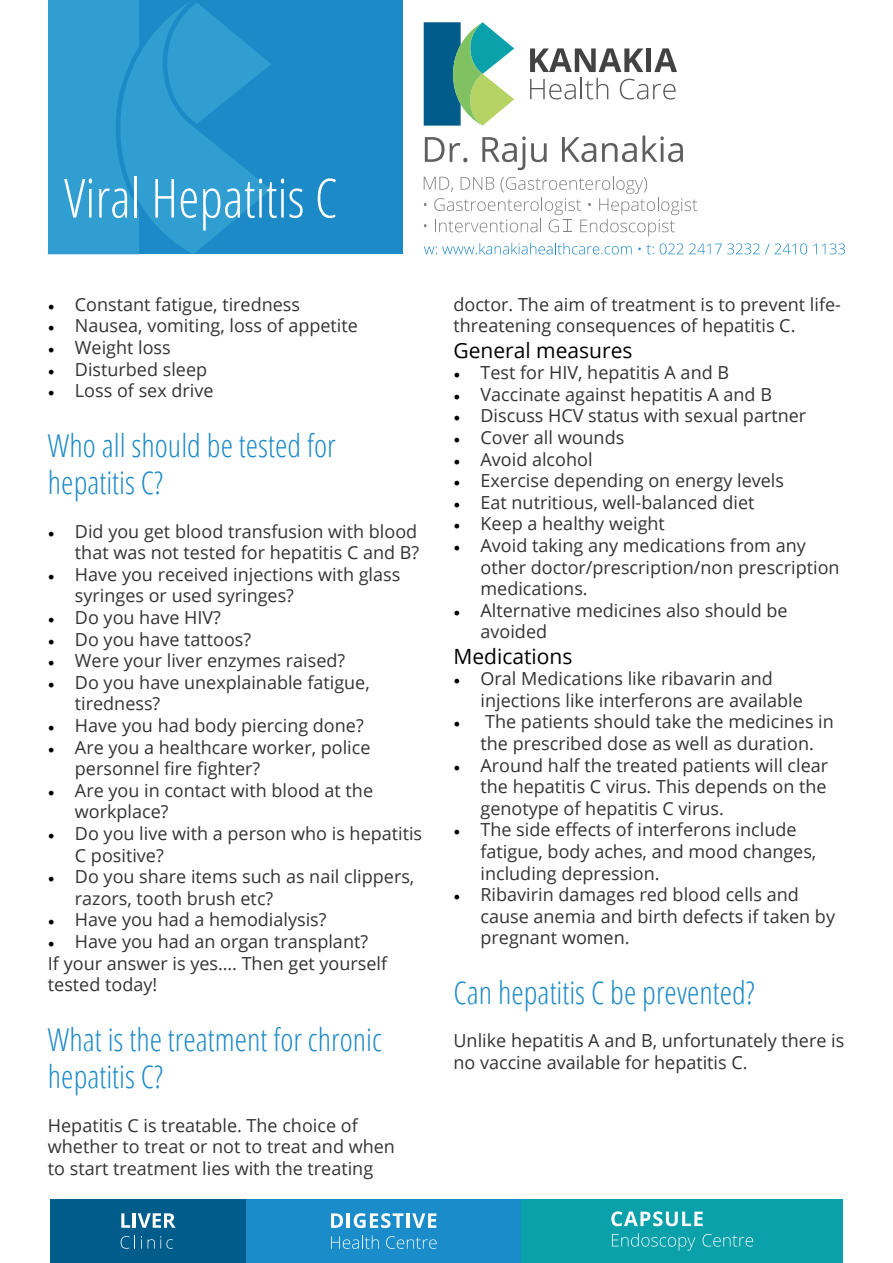
<style>
.page{position:relative;width:893px;height:1263px;background:#fff}
.page>*{position:absolute;margin:0;border:0;box-sizing:border-box;transform-origin:0 0}
.t1{font:300 condensed 54px "Open Sans";color:#fff}
.t2{font:300 condensed 31.5px/37.8px "Open Sans";color:#1c8ac7}
.t3{font:21px "Open Sans";color:#000}
.t4{font:18px/21.6px "Open Sans";color:#333}
.s1{font-family:"Minion Pro";color:#000}
</style>
<div class="page">
<svg style="left:424px;top:243px;width:208px;height:11px"></svg>
<svg style="left:638px;top:244px;width:16px;height:10px"></svg>
<svg style="left:660px;top:243px;width:23px;height:11px"></svg>
<svg style="left:689px;top:243px;width:118px;height:11px"></svg>
<svg style="left:813px;top:243px;width:32px;height:11px"></svg>
<div style="left:48px;top:0;width:354px;height:254px;background:#1c8ac7"></div>
<svg style="left:48px;top:0;width:223px;height:254px"></svg>
<svg style="left:425px;top:137px;width:42px;height:25px"></svg>
<svg style="left:482px;top:136px;width:65px;height:34px"></svg>
<svg style="left:562px;top:137px;width:34px;height:25px"></svg>
<svg style="left:602px;top:136px;width:81px;height:26px"></svg>
<svg style="left:530px;top:48px;width:113px;height:24px"></svg>
<div style="left:646px;top:48px;width:5px;height:24px;background:#424242"></div>
<svg style="left:654px;top:48px;width:23px;height:24px"></svg>
<svg style="left:530px;top:78px;width:78px;height:21px"></svg>
<svg style="left:620px;top:79px;width:55px;height:20px"></svg>
<svg style="left:424px;top:22px;width:90px;height:104px"></svg>
<svg style="left:424px;top:176px;width:273px;height:60px"></svg>
<div style="left:50px;top:1199px;width:196px;height:64px;background:#005c8a"></div>
<div style="left:246px;top:1199px;width:275px;height:64px;background:#1a8cc9"></div>
<svg style="left:121px;top:1213px;width:9px;height:15px"></svg>
<hr style="left:133px;top:1213px;width:3px;height:15px;background:#fff">
<svg style="left:138px;top:1213px;width:38px;height:15px"></svg>
<svg style="left:121px;top:1235px;width:14px;height:14px"></svg>
<svg style="left:148px;top:1236px;width:25px;height:13px"></svg>
<svg style="left:331px;top:1213px;width:12px;height:15px"></svg>
<hr style="left:347px;top:1213px;width:3px;height:15px;background:#fff">
<svg style="left:354px;top:1213px;width:49px;height:15px"></svg>
<hr style="left:407px;top:1213px;width:3px;height:15px;background:#fff">
<svg style="left:412px;top:1213px;width:24px;height:15px"></svg>
<svg style="left:331px;top:1235px;width:48px;height:14px"></svg>
<svg style="left:386px;top:1236px;width:51px;height:13px"></svg>
<div style="left:521px;top:1199px;width:322px;height:64px;background:#0aa1ab"></div>
<svg style="left:611px;top:1211px;width:92px;height:15px"></svg>
<svg style="left:612px;top:1233px;width:83px;height:18px"></svg>
<svg style="left:702px;top:1234px;width:51px;height:13px"></svg>
<h1 class="t1" style="left:64px;top:161px;width:275px">Viral Hepatitis C</h1>
<p class="t4" style="left:48px;top:293px;width:254px"><span class="s1">•</span> Constant fatigue, tiredness</p>
<p class="t4" style="left:48px;top:314px;width:311px"><span class="s1">•</span> Nausea, vomiting, loss of appetite</p>
<p class="t4" style="left:48px;top:336px;width:124px"><span class="s1">•</span> Weight loss</p>
<p class="t4" style="left:48px;top:358px;width:161px"><span class="s1">•</span> Disturbed sleep</p>
<p class="t4" style="left:48px;top:379px;width:167px"><span class="s1">•</span> Loss of sex drive</p>
<h2 class="t2" style="left:48px;top:425px;width:289px">Who all should be tested for hepatitis C?</h2>
<p class="t4" style="left:48px;top:520px;width:373px;text-align:right"><span class="s1">•</span> Did you get blood transfusion with blood that was not tested for hepatitis C and B?</p>
<p class="t4" style="left:75px;top:563px;width:327px;text-indent:-27px"><span class="s1">•</span> Have you received injections with glass syringes or used syringes?</p>
<p class="t4" style="left:48px;top:606px;width:174px"><span class="s1">•</span> Do you have HIV?</p>
<p class="t4" style="left:48px;top:628px;width:205px"><span class="s1">•</span> Do you have tattoos?</p>
<p class="t4" style="left:48px;top:649px;width:299px"><span class="s1">•</span> Were your liver enzymes raised?</p>
<p class="t4" style="left:75px;top:671px;width:296px;text-indent:-27px"><span class="s1">•</span> Do you have unexplainable fatigue, tiredness?</p>
<p class="t4" style="left:48px;top:714px;width:317px"><span class="s1">•</span> Have you had body piercing done?</p>
<p class="t4" style="left:75px;top:736px;width:297px;text-indent:-27px"><span class="s1">•</span> Are you a healthcare worker, police personnel fire fighter?</p>
<p class="t4" style="left:75px;top:779px;width:300px;text-indent:-27px"><span class="s1">•</span> Are you in contact with blood at the workplace?</p>
<p class="t4" style="left:75px;top:822px;width:349px;text-indent:-27px"><span class="s1">•</span> Do you live with a person who is hepatitis<br>C positive?</p>
<p class="t4" style="left:75px;top:865px;width:341px;text-indent:-27px"><span class="s1">•</span> Do you share items such as nail clippers, razors, tooth brush etc?</p>
<p class="t4" style="left:48px;top:908px;width:280px"><span class="s1">•</span> Have you had a hemodialysis?</p>
<p class="t4" style="left:48px;top:930px;width:341px"><span class="s1">•</span> Have you had an organ transplant?<br>If your answer is yes…. Then get yourself tested today!</p>
<h2 class="t2" style="left:48px;top:1019px;width:335px">What is the treatment for chronic hepatitis C?</h2>
<p class="t4" style="left:48px;top:1114px;width:349px">Hepatitis C is treatable. The choice of whether to treat or not to treat and when to start treatment lies with the treating</p>
<p class="t4" style="left:453px;top:293px;width:389px">doctor. The aim of treatment is to prevent life&shy;threatening consequences of hepatitis C.</p>
<p class="t3" style="left:453px;top:335px;width:181px">General measures</p>
<p class="t4" style="left:453px;top:361px;width:277px"><span class="s1">•</span> Test for HIV, hepatitis A and B</p>
<p class="t4" style="left:453px;top:383px;width:320px"><span class="s1">•</span> Vaccinate against hepatitis A and B</p>
<p class="t4" style="left:453px;top:404px;width:354px"><span class="s1">•</span> Discuss HCV status with sexual partner</p>
<p class="t4" style="left:453px;top:426px;width:172px"><span class="s1">•</span> Cover all wounds</p>
<p class="t4" style="left:453px;top:448px;width:141px"><span class="s1">•</span> Avoid alcohol</p>
<p class="t4" style="left:453px;top:469px;width:332px"><span class="s1">•</span> Exercise depending on energy levels</p>
<p class="t4" style="left:453px;top:491px;width:302px"><span class="s1">•</span> Eat nutritious, well-balanced diet</p>
<p class="t4" style="left:453px;top:512px;width:213px"><span class="s1">•</span> Keep a healthy weight</p>
<p class="t4" style="left:480px;top:534px;width:361px;text-indent:-27px"><span class="s1">•</span> Avoid taking any medications from any other doctor/prescription/non prescription medications.</p>
<p class="t4" style="left:480px;top:599px;width:309px;text-indent:-27px"><span class="s1">•</span> Alternative medicines also should be avoided</p>
<p class="t3" style="left:453px;top:641px;width:120px">Medications</p>
<p class="t4" style="left:480px;top:667px;width:324px;text-indent:-27px"><span class="s1">•</span> Oral Medications like ribavarin and injections like interferons are available</p>
<p class="t4" style="left:453px;top:710px;width:382px;text-align:center"><span class="s1">•</span> The patients should take the medicines in the prescribed dose as well as duration.</p>
<p class="t4" style="left:480px;top:754px;width:349px;text-align:justify;text-indent:-27px"><span class="s1">•</span> Around half the treated patients will clear the hepatitis C virus. This depends on the genotype of hepatitis C virus.</p>
<p class="t4" style="left:480px;top:818px;width:337px;text-indent:-27px"><span class="s1">•</span> The side effects of interferons include fatigue, body aches, and mood changes, including depression.</p>
<p class="t4" style="left:480px;top:883px;width:356px;text-indent:-27px"><span class="s1">•</span> Ribavirin damages red blood cells and cause anemia and birth defects if taken by pregnant women.</p>
<h2 class="t2" style="left:453px;top:972px;width:303px">Can hepatitis C be prevented?</h2>
<p class="t4" style="left:453px;top:1029px;width:392px">Unlike hepatitis A and B, unfortunately there is no vaccine available for hepatitis C.</p>
</div>
